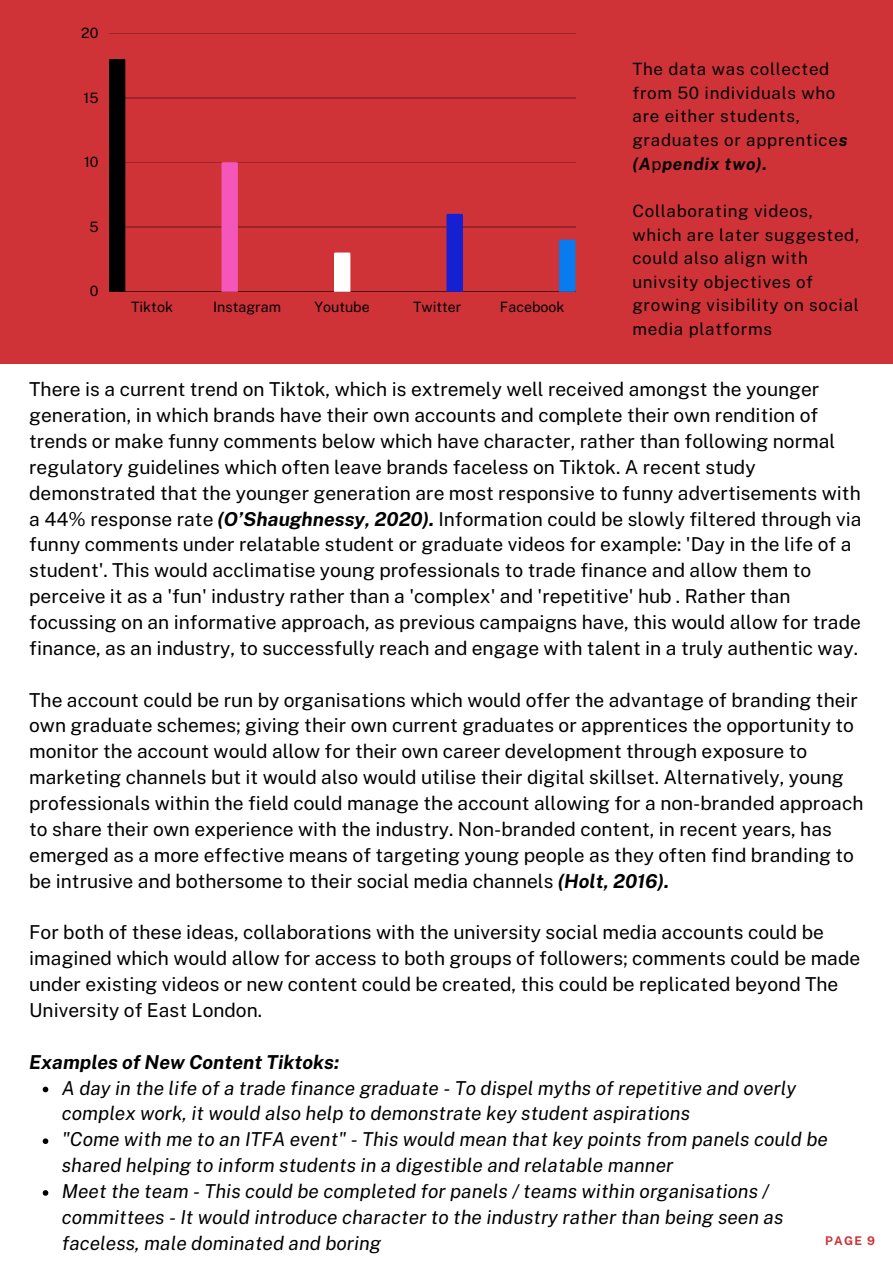
<style>
.page{position:relative;width:893px;height:1264px;background:#fff}
.page>*{position:absolute;margin:0;border:0;box-sizing:border-box;transform-origin:0 0}
.t1{font:19.2px/25.8px "Public Sans";color:#000}
.t2{font:italic 19.2px/25.8px "Public Sans";color:#000}
.t3{font:italic 700 19.2px "Public Sans";color:#000}
.t4{font:16.95px/23.5px "Public Sans";letter-spacing:.04em;color:#000001}
.t5{font:14.25px "Public Sans";color:#000001}
.t6{font:700 12px "Public Sans";color:#cf3338}
.s1{font-weight:700;font-style:italic}
</style>
<div class="page">
<div style="left:0;top:0;width:892px;height:363px;background:#cf3338"></div>
<hr style="left:109px;top:33px;width:466px;height:1px;background:#000001">
<hr style="left:109px;top:98px;width:466px;height:1px;background:#000001">
<hr style="left:109px;top:162px;width:466px;height:1px;background:#000001">
<hr style="left:109px;top:227px;width:466px;height:1px;background:#000001">
<hr style="left:109px;top:291px;width:466px;height:1px;background:#000001">
<div style="left:109px;top:59px;width:16px;height:232px;background:#000001"></div>
<svg style="left:221px;top:162px;width:17px;height:1px"></svg>
<svg style="left:334px;top:252px;width:16px;height:39px"></svg>
<svg style="left:446px;top:214px;width:17px;height:77px"></svg>
<svg style="left:559px;top:240px;width:16px;height:51px"></svg>
<svg style="left:43px;top:1086px;width:5px;height:6px"></svg>
<svg style="left:43px;top:1138px;width:5px;height:5px"></svg>
<svg style="left:43px;top:1190px;width:5px;height:5px"></svg>
<p class="t5" style="left:81px;top:25px;width:19px">20</p>
<p class="t5" style="left:84px;top:89px;width:16px">15</p>
<p class="t5" style="left:84px;top:154px;width:16px">10</p>
<p class="t5" style="left:89px;top:218px;width:11px">5</p>
<p class="t5" style="left:90px;top:283px;width:10px">0</p>
<p class="t5" style="left:131px;top:298px;width:43px">Tiktok</p>
<p class="t5" style="left:213px;top:298px;width:70px">Instagram</p>
<p class="t5" style="left:314px;top:298px;width:57px">Youtube</p>
<p class="t5" style="left:413px;top:298px;width:50px">Twitter</p>
<p class="t5" style="left:500px;top:298px;width:66px">Facebook</p>
<p class="t4" style="left:632px;top:57px;width:216px">The data was collected from 50 individuals who are either students, graduates or apprentice<span class="s1">s (A</span>p<span class="s1">pendix two).</span></p>
<p class="t4" style="left:632px;top:199px;width:228px">Collaborating videos, which are later suggested, could also align with univsity objectives of growing visibility on social media platforms</p>
<p class="t1" style="left:29px;top:376px;width:833px">There is a current trend on Tiktok, which is extremely well received amongst the younger generation, in which brands have their own accounts and complete their own rendition of trends or make funny comments below which have character, rather than following normal regulatory guidelines which often leave brands faceless on Tiktok. A recent study demonstrated that the younger generation are most responsive to funny advertisements with a 44% response rate <span class="s1">(O’Shaughnessy, 2020).</span> Information could be slowly filtered through via funny comments under relatable student or graduate videos for example: 'Day in the life of a student'. This would acclimatise young professionals to trade finance and allow them to perceive it as a 'fun' industry rather than a 'complex' and 'repetitive' hub . Rather than focussing on an informative approach, as previous campaigns have, this would allow for trade finance, as an industry, to successfully reach and engage with talent in a truly authentic way.</p>
<p class="t1" style="left:29px;top:686px;width:835px">The account could be run by organisations which would offer the advantage of branding their own graduate schemes; giving their own current graduates or apprentices the opportunity to monitor the account would allow for their own career development through exposure to marketing channels but it would also would utilise their digital skillset. Alternatively, young professionals within the field could manage the account allowing for a non-branded approach to share their own experience with the industry. Non-branded content, in recent years, has emerged as a more effective means of targeting young people as they often find branding to be intrusive and bothersome to their social media channels <span class="s1">(Holt, 2016).</span></p>
<p class="t1" style="left:29px;top:919px;width:832px">For both of these ideas, collaborations with the university social media accounts could be imagined which would allow for access to both groups of followers; comments could be made under existing videos or new content could be created, this could be replicated beyond The University of East London.</p>
<p class="t3" style="left:29px;top:1050px;width:311px">Examples of New Content Tiktoks:</p>
<p class="t2" style="left:62px;top:1074px;width:735px">A day in the life of a trade finance graduate - To dispel myths of repetitive and overly complex work, it would also help to demonstrate key student aspirations</p>
<p class="t2" style="left:62px;top:1126px;width:767px">"Come with me to an ITFA event" - This would mean that key points from panels could be shared helping to inform students in a digestible and relatable manner</p>
<p class="t2" style="left:62px;top:1178px;width:723px">Meet the team - This could be completed for panels / teams within organisations / committees - It would introduce character to the industry rather than being seen as faceless, male dominated and boring</p>
<p class="t6" style="left:825px;top:1233px;width:51px">PAGE 9</p>
</div>
